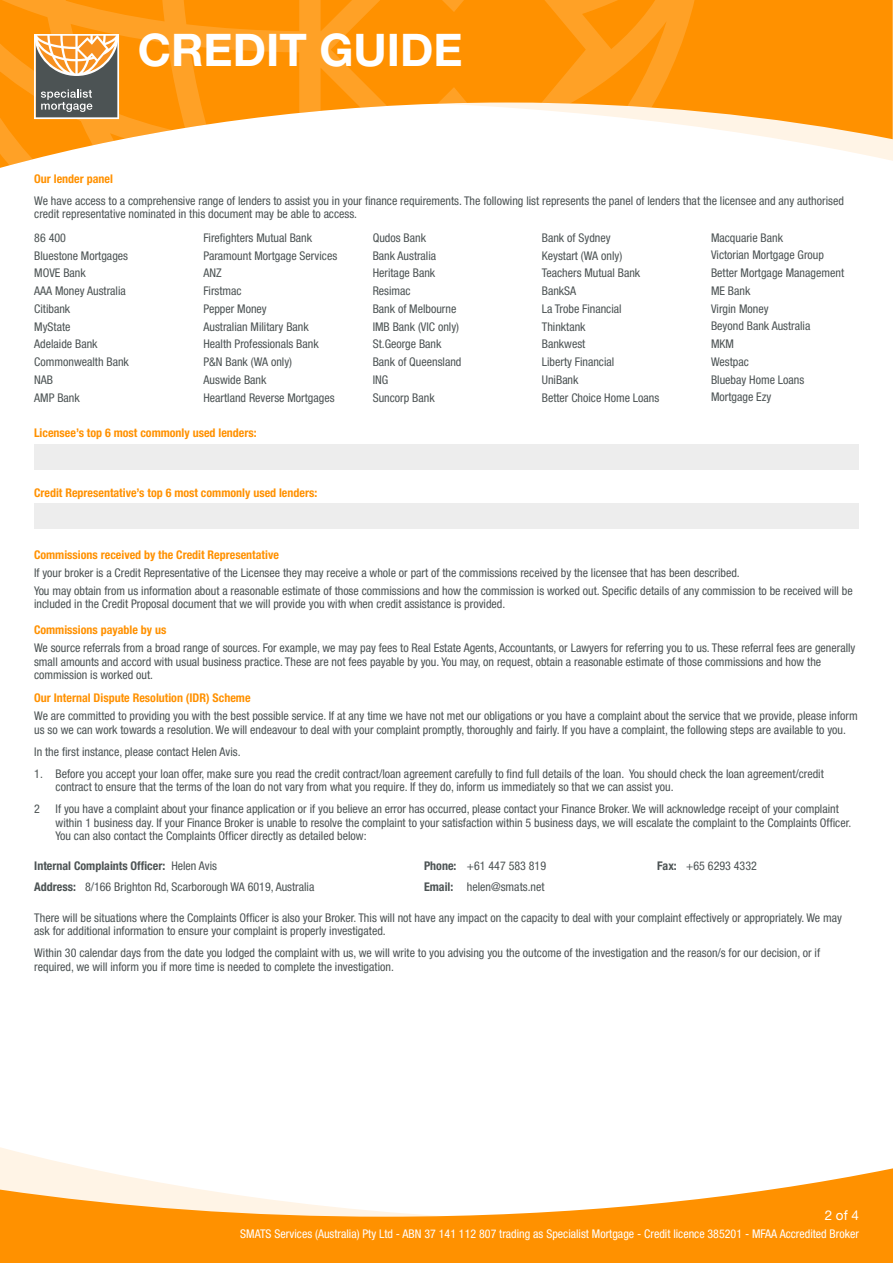
<style>
.page{position:relative;width:893px;height:1263px;background:#fff}
.page>*{position:absolute;margin:0;border:0;box-sizing:border-box;transform-origin:0 0}
.t1{font:700 45px "Helvetica Neue LT Pro";color:#fff}
.t2{font:13.5px "Helvetica Neue LT Pro";color:#fff}
.t3{font:condensed 12px/17.7px "Helvetica Neue LT Pro";color:#4c5354}
.t4{font:700 condensed 12px "Helvetica Neue LT Pro";color:#ff9100}
.t5{font:condensed 12px "Helvetica Neue LT Pro";color:#fff}
.t6{font:700 condensed 12px "Helvetica Neue LT Pro";color:#4c5354}
</style>
<div class="page">
<svg style="left:705px;top:0;width:188px;height:161px;fill:#ff9100"></svg>
<svg style="left:0;top:0;width:705px;height:168px"></svg>
<svg style="left:34px;top:34px;width:85px;height:85px"></svg>
<svg style="left:0;top:1147px;width:85px;height:21px"></svg>
<svg style="left:0;top:1168px;width:893px;height:95px;fill:#ff9100"></svg>
<div style="left:34px;top:444px;width:825px;height:25px;background:#ededed"></div>
<div style="left:34px;top:504px;width:825px;height:25px;background:#ededed"></div>
<h1 class="t1" style="left:138px;top:22px;width:326px">CREDIT GUIDE</h1>
<p class="t4" style="left:34px;top:171px;width:80px">Our lender panel</p>
<p class="t3" style="left:34px;top:194px;width:811px;line-height:13.5px">We have access to a comprehensive range of lenders to assist you in your finance requirements. The following list represents the panel of lenders that the licensee and any authorised credit representative nominated in this document may be able to access.</p>
<p class="t3" style="left:34px;top:229px;width:96px">86 400<br>Bluestone Mortgages<br>MOVE Bank<br>AAA Money Australia<br>Citibank<br>MyState<br>Adelaide Bank<br>Commonwealth Bank<br>NAB<br>AMP Bank</p>
<p class="t3" style="left:203px;top:229px;width:135px">Firefighters Mutual Bank<br>Paramount Mortgage Services<br>ANZ<br>Firstmac<br>Pepper Money<br>Australian Military Bank<br>Health Professionals Bank<br>P&amp;N Bank (WA only)<br>Auswide Bank<br>Heartland Reverse Mortgages</p>
<p class="t3" style="left:373px;top:229px;width:90px">Qudos Bank<br>Bank Australia<br>Heritage Bank<br>Resimac<br>Bank of Melbourne<br>IMB Bank (VIC only)<br>St.George Bank<br>Bank of Queensland<br>ING<br>Suncorp Bank</p>
<p class="t3" style="left:542px;top:229px;width:119px">Bank of Sydney<br>Keystart (WA only)<br>Teachers Mutual Bank<br>BankSA<br>La Trobe Financial<br>Thinktank<br>Bankwest<br>Liberty Financial<br>UniBank<br>Better Choice Home Loans</p>
<p class="t3" style="left:711px;top:229px;width:135px">Macquarie Bank<br>Victorian Mortgage Group<br>Better Mortgage Management<br>ME Bank<br>Virgin Money<br>Beyond Bank Australia<br>MKM<br>Westpac<br>Bluebay Home Loans<br>Mortgage Ezy</p>
<p class="t4" style="left:34px;top:426px;width:224px">Licensee’s top 6 most commonly used lenders:</p>
<p class="t4" style="left:34px;top:486px;width:285px">Credit Representative’s top 6 most commonly used lenders:</p>
<p class="t4" style="left:34px;top:547px;width:246px">Commissions received by the Credit Representative</p>
<p class="t3" style="left:34px;top:564px;width:820px">If your broker is a Credit Representative of the Licensee they may receive a whole or part of the commissions received by the licensee that has been described.<br>You may obtain from us information about a reasonable estimate of those commissions and how the commission is worked out. Specific details of any commission to be received will be</p>
<p class="t3" style="left:34px;top:595px;width:473px">included in the Credit Proposal document that we will provide you with when credit assistance is provided.</p>
<p class="t4" style="left:34px;top:623px;width:134px">Commissions payable by us</p>
<p class="t3" style="left:34px;top:641px;width:823px;line-height:13.5px">We source referrals from a broad range of sources. For example, we may pay fees to Real Estate Agents, Accountants, or Lawyers for referring you to us. These referral fees are generally small amounts and accord with usual business practice. These are not fees payable by you. You may, on request, obtain a reasonable estimate of those commissions and how the commission is worked out.</p>
<p class="t4" style="left:34px;top:691px;width:218px">Our Internal Dispute Resolution (IDR) Scheme</p>
<p class="t3" style="left:34px;top:709px;width:825px;line-height:13.5px">We are committed to providing you with the best possible service. If at any time we have not met our obligations or you have a complaint about the service that we provide, please inform us so we can work towards a resolution. We will endeavour to deal with your complaint promptly, thoroughly and fairly. If you have a complaint, the following steps are available to you.</p>
<p class="t3" style="left:34px;top:742px;width:208px">In the first instance, please contact Helen Avis.</p>
<p class="t3" style="left:56px;top:766px;width:770px;line-height:13.5px;text-indent:-21px">1. Before you accept your loan offer, make sure you read the credit contract/loan agreement carefully to find full details of the loan. You should check the loan agreement/credit contract to ensure that the terms of the loan do not vary from what you require. If they do, inform us immediately so that we can assist you.</p>
<p class="t3" style="left:34px;top:800px;width:7px">2</p>
<p class="t3" style="left:56px;top:802px;width:797px;line-height:13.5px">If you have a complaint about your finance application or if you believe an error has occurred, please contact your Finance Broker. We will acknowledge receipt of your complaint within 1 business day. If your Finance Broker is unable to resolve the complaint to your satisfaction within 5 business days, we will escalate the complaint to the Complaints Officer.<br>You can also contact the Complaints Officer directly as detailed below:</p>
<p class="t6" style="left:34px;top:858px;width:132px">Internal Complaints Officer:</p>
<p class="t6" style="left:424px;top:858px;width:34px">Phone:</p>
<p class="t6" style="left:657px;top:858px;width:21px">Fax:</p>
<p class="t6" style="left:34px;top:880px;width:43px">Address:</p>
<p class="t6" style="left:424px;top:880px;width:31px">Email:</p>
<p class="t3" style="left:85px;top:855px;width:231px;line-height:21.3px;text-indent:86px">Helen Avis<br>8/166 Brighton Rd, Scarborough WA 6019, Australia</p>
<p class="t3" style="left:467px;top:857px;width:81px">+61 447 583 819</p>
<p class="t3" style="left:686px;top:857px;width:72px">+65 6293 4332</p>
<p class="t3" style="left:467px;top:878px;width:79px">helen@smats.net</p>
<p class="t3" style="left:34px;top:911px;width:809px;line-height:13.5px">There will be situations where the Complaints Officer is also your Broker. This will not have any impact on the capacity to deal with your complaint effectively or appropriately. We may ask for additional information to ensure your complaint is properly investigated.</p>
<p class="t3" style="left:34px;top:946px;width:787px;line-height:13.5px">Within 30 calendar days from the date you lodged the complaint with us, we will write to you advising you the outcome of the investigation and the reason/s for our decision, or if required, we will inform you if more time is needed to complete the investigation.</p>
<p class="t2" style="left:825px;top:1207px;width:36px">2 of 4</p>
<p class="t5" style="left:240px;top:1226px;width:620px">SMATS Services (Australia) Pty Ltd - ABN 37 141 112 807 trading as Specialist Mortgage - Credit licence 385201 - MFAA Accredited Broker</p>
</div>
